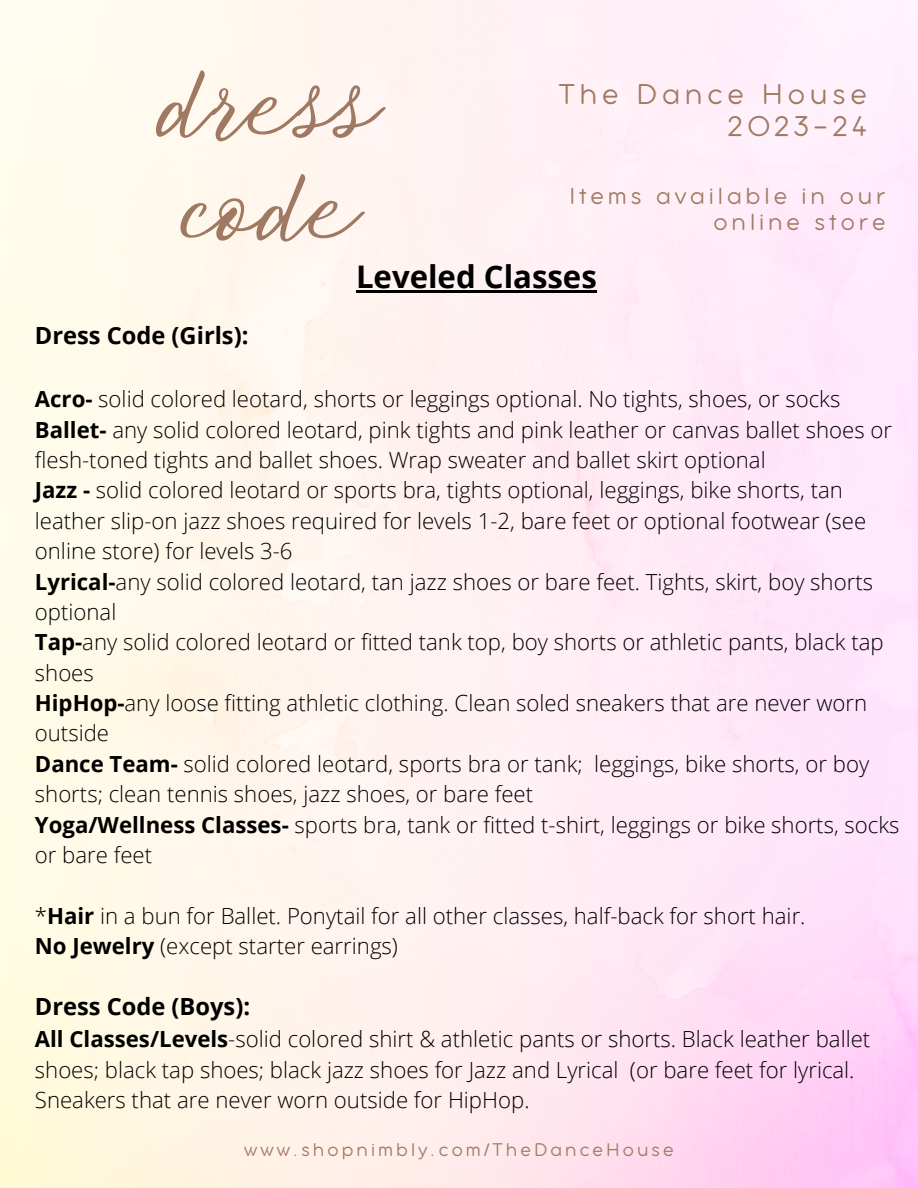
<style>
.page{position:relative;width:918px;height:1188px;background:#fff}
.page>*{position:absolute;margin:0;border:0;box-sizing:border-box;transform-origin:0 0}
.t1{font:90.3px/103.6px "TT Lovelies Script";letter-spacing:.01em;color:#a07962}
.t2{font:300 31.2px "Aristotelica Pro Tx";letter-spacing:.155em;color:#a07962}
.t3{font:700 31.2px "Open Sans";color:#000}
.t4{font:300 25.35px/25.8px "Aristotelica Pro Tx";letter-spacing:.155em;color:#a07962;text-align:right}
.t5{font:700 23.7px "Open Sans";color:#000}
.t6{font:300 22.2px/30.3px "Open Sans";color:#000}
.t7{font:300 19.95px "Aristotelica Pro Tx";letter-spacing:.155em;color:#a07962}
.s1{font-weight:700}
</style>
<div class="page">
<hr style="left:356px;top:290px;width:241px;height:3px;background:#000">
<p class="t1" style="left:158px;top:60px;width:215px">dress code</p>
<p class="t2" style="left:559px;top:84px;width:310px">The Dance House</p>
<p class="t2" style="left:728px;top:116px;width:141px">2023-24</p>
<p class="t4" style="left:569px;top:185px;width:318px">Items available in our online store</p>
<p class="t5" style="left:35px;top:319px;width:215px">Dress Code (Girls):</p>
<p class="t3" style="left:356px;top:255px;width:242px">Leveled Classes</p>
<p class="t6" style="left:35px;top:384px;width:807px"><span class="s1">Acro-</span> solid colored leotard, shorts or leggings optional. No tights, shoes, or socks</p>
<p class="t6" style="left:35px;top:414px;width:859px"><span class="s1">Ballet-</span> any solid colored leotard, pink tights and pink leather or canvas ballet shoes or flesh-toned tights and ballet shoes. Wrap sweater and ballet skirt optional</p>
<p class="t6" style="left:35px;top:475px;width:833px"><span class="s1">Jazz -</span> solid colored leotard or sports bra, tights optional, leggings, bike shorts, tan leather slip-on jazz shoes required for levels 1-2, bare feet or optional footwear (see online store) for levels 3-6</p>
<p class="t6" style="left:35px;top:566px;width:840px"><span class="s1">Lyrical-</span>any solid colored leotard, tan jazz shoes or bare feet. Tights, skirt, boy shorts optional</p>
<p class="t6" style="left:35px;top:627px;width:850px"><span class="s1">Tap-</span>any solid colored leotard or fitted tank top, boy shorts or athletic pants, black tap shoes</p>
<p class="t6" style="left:35px;top:687px;width:834px"><span class="s1">HipHop-</span>any loose fitting athletic clothing. Clean soled sneakers that are never worn outside</p>
<p class="t6" style="left:35px;top:748px;width:836px"><span class="s1">Dance Team-</span> solid colored leotard, sports bra or tank; leggings, bike shorts, or boy shorts; clean tennis shoes, jazz shoes, or bare feet</p>
<p class="t6" style="left:35px;top:809px;width:866px"><span class="s1">Yoga/Wellness Classes-</span> sports bra, tank or fitted t-shirt, leggings or bike shorts, socks or bare feet</p>
<p class="t6" style="left:35px;top:900px;width:772px">*<span class="s1">Hair</span> in a bun for Ballet. Ponytail for all other classes, half-back for short hair.</p>
<p class="t6" style="left:35px;top:930px;width:365px"><span class="s1">No Jewelry</span> (except starter earrings)</p>
<p class="t5" style="left:35px;top:989px;width:217px">Dress Code (Boys):</p>
<p class="t6" style="left:35px;top:1024px;width:837px"><span class="s1">All Classes/Levels</span>-solid colored shirt &amp; athletic pants or shorts. Black leather ballet shoes; black tap shoes; black jazz shoes for Jazz and Lyrical (or bare feet for lyrical.<br>Sneakers that are never worn outside for HipHop.</p>
<p class="t7" style="left:244px;top:1143px;width:431px">www.shopnimbly.com/TheDanceHouse</p>
</div>
